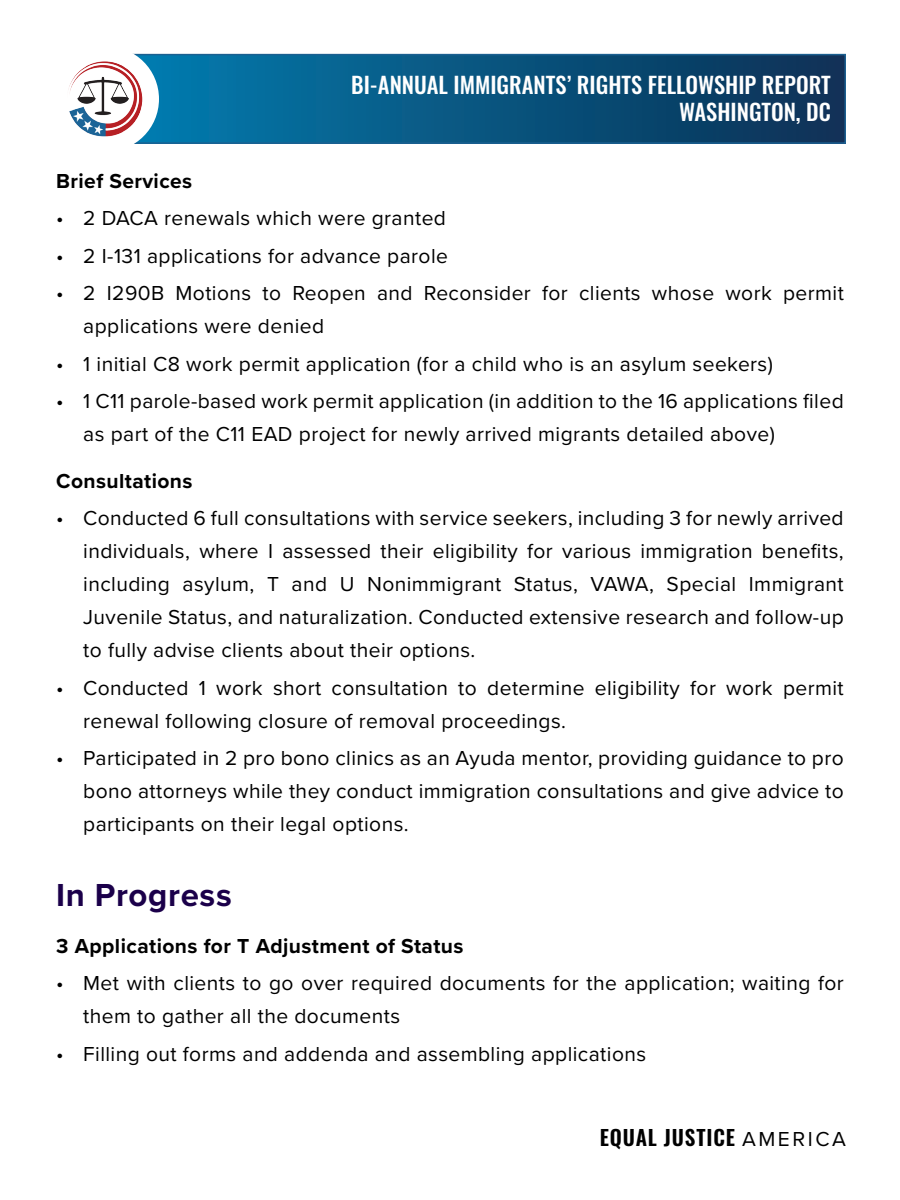
<style>
.page{position:relative;width:900px;height:1200px;background:#fff}
.page>*{position:absolute;margin:0;border:0;box-sizing:border-box;transform-origin:0 0}
.t1{font:700 33px "Proxima Nova";letter-spacing:.02em;color:#1b004a}
.t2{font:500 22.5px "Oswald";color:#fff}
.t3{font:21px/33px "Proxima Nova";letter-spacing:.02em;color:#000}
.t4{font:700 21px "Proxima Nova";letter-spacing:.02em;color:#000}
.t5{font:600 21px "Oswald";letter-spacing:.04em;color:#000}
.s1{font-family:"Proxima Nova";font-weight:400}
</style>
<div class="page">
<div style="left:91px;top:55px;width:754px;height:88px;background:linear-gradient(to right,#0280b4,#0d3054)"></div>
<div style="left:90px;top:54px;width:756px;height:90px;border:2px solid #1c6091"></div>
<div style="left:54px;top:46px;width:105px;height:106px;background:#fff;border-radius:50%"></div>
<img style="left:68px;top:62px;width:73px;height:75px">
<div style="left:64px;top:60px;width:79px;height:79px;border:1px solid #fff;border-radius:50%"></div>
<p class="t2" style="left:351px;top:74px;width:481px">BI-ANNUAL IMMIGRANTS’ RIGHTS FELLOWSHIP REPORT</p>
<p class="t2" style="left:679px;top:101px;width:153px">WASHINGTON, DC</p>
<p class="t4" style="left:56px;top:165px;width:138px">Brief Services</p>
<p class="t3" style="left:56px;top:201px;width:391px">• 2 DACA renewals which were granted</p>
<p class="t3" style="left:56px;top:238px;width:393px">• 2 I-131 applications for advance parole</p>
<p class="t3" style="left:83px;top:276px;width:762px;text-indent:-27px">• 2 I290B Motions to Reopen and Reconsider for clients whose work permit applications were denied</p>
<p class="t3" style="left:56px;top:346px;width:718px">• 1 initial C8 work permit application (for a child who is an asylum seekers)</p>
<p class="t3" style="left:83px;top:384px;width:762px;text-indent:-27px">• 1 C11 parole-based work permit application (in addition to the 16 applications filed as part of the C11 EAD project for newly arrived migrants detailed above)</p>
<p class="t4" style="left:56px;top:465px;width:138px">Consultations</p>
<p class="t3" style="left:83px;top:501px;width:762px;text-align:justify;text-indent:-27px">• Conducted 6 full consultations with service seekers, including 3 for newly arrived individuals, where I assessed their eligibility for various immigration benefits, including asylum, T and U Nonimmigrant Status, VAWA, Special Immigrant Juvenile Status, and naturalization. Conducted extensive research and follow-up to fully advise clients about their options.</p>
<p class="t3" style="left:83px;top:670px;width:762px;text-indent:-27px">• Conducted 1 work short consultation to determine eligibility for work permit renewal following closure of removal proceedings.</p>
<p class="t3" style="left:83px;top:741px;width:762px;text-align:justify;text-indent:-27px">• Participated in 2 pro bono clinics as an Ayuda mentor, providing guidance to pro bono attorneys while they conduct immigration consultations and give advice to participants on their legal options.</p>
<p class="t1" style="left:56px;top:871px;width:177px">In Progress</p>
<p class="t4" style="left:56px;top:930px;width:409px">3 Applications for T Adjustment of Status</p>
<p class="t3" style="left:83px;top:966px;width:762px;text-indent:-27px">• Met with clients to go over required documents for the application; waiting for them to gather all the documents</p>
<p class="t3" style="left:56px;top:1036px;width:591px">• Filling out forms and addenda and assembling applications</p>
<p class="t5" style="left:600px;top:1126px;width:248px">EQUAL JUSTICE <span class="s1">AMERICA</span></p>
</div>
